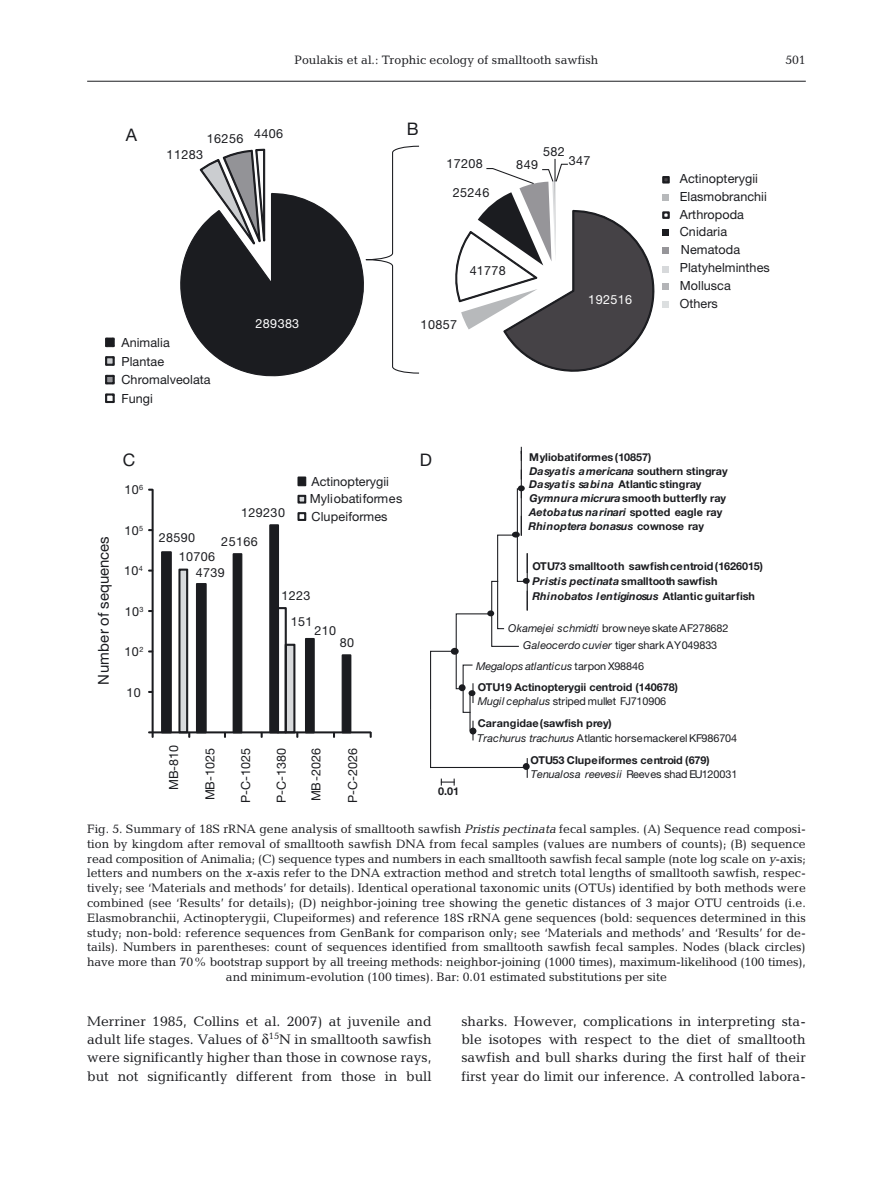
<style>
.page{position:relative;width:893px;height:1178px;background:#fff}
.page>*{position:absolute;margin:0;border:0;box-sizing:border-box;transform-origin:0 0}
.t1{font:17.25px "Helvetica Neue";color:#1b1c20}
.t2{font:15px "Helvetica Neue";color:#1b1c20}
.t3{font:13.95px/18.1px "Candida";color:#1b1c20;text-align:justify}
.t4{font:12.6px/17.9px "Helvetica Neue";letter-spacing:.005em;color:#1b1c20}
.t5{font:12.6px "Helvetica Neue";letter-spacing:.03em;color:#fff}
.t6{font:12.6px "Helvetica Neue";letter-spacing:.03em;color:#1b1c20}
.t7{font:12.45px/26.5px "Helvetica Neue";letter-spacing:.03em;color:#1b1c20;text-align:right}
.t8{font:12.3px/14.7px "Candida";color:#1b1c20;text-align:center}
.t9{font:700 10.8px/15px "Helvetica Neue";color:#1b1c20}
.t10{font:10.8px/17.5px "Helvetica Neue";letter-spacing:-.01em;color:#1b1c20;text-align:center}
.t11{font:italic 700 10.8px "Helvetica Neue";letter-spacing:.025em;color:#1b1c20}
.t12{font:italic 700 10.8px "Helvetica Neue";letter-spacing:.005em;color:#1b1c20}
.t13{font:italic 10.8px "Helvetica Neue";letter-spacing:-.01em;color:#1b1c20}
.s1{font-style:normal}
.s2{font-style:italic}
.s3{font-weight:700}
.s4{font-family:"Oblique Straight Plain"}
</style>
<div class="page">
<hr style="left:87px;top:81px;width:719px;height:1px;background:#1b1c20">
<svg style="left:107px;top:338px;width:8px;height:9px"></svg>
<div style="left:105px;top:338px;width:9px;height:9px;border:1px solid #1b1c20"></div>
<svg style="left:105px;top:356px;width:10px;height:10px"></svg>
<div style="left:105px;top:356px;width:9px;height:9px;border:1px solid #1b1c20"></div>
<svg style="left:107px;top:375px;width:8px;height:9px"></svg>
<div style="left:105px;top:375px;width:9px;height:9px;border:1px solid #1b1c20"></div>
<svg style="left:107px;top:394px;width:8px;height:9px"></svg>
<div style="left:105px;top:394px;width:9px;height:9px;border:1px solid #1b1c20"></div>
<svg style="left:180px;top:145px;width:240px;height:232px"></svg>
<div style="left:523px;top:578px;width:7px;height:6px;background:#1b1c20;border-radius:50%"></div>
<hr style="left:521px;top:447px;width:1px;height:32px;background:#1b1c20">
<svg style="left:430px;top:470px;width:98px;height:315px"></svg>
<div style="left:152px;top:489px;width:2px;height:244px;border:1px solid #1b1c20"></div>
<div style="left:152px;top:731px;width:219px;height:2px;border:1px solid #1b1c20"></div>
<svg style="left:370px;top:732px;width:2px;height:6px"></svg>
<svg style="left:333px;top:654px;width:20px;height:84px"></svg>
<svg style="left:224px;top:553px;width:20px;height:185px"></svg>
<svg style="left:160px;top:551px;width:48px;height:187px"></svg>
<svg style="left:148px;top:731px;width:6px;height:7px"></svg>
<svg style="left:261px;top:476px;width:55px;height:262px"></svg>
<div style="left:297px;top:495px;width:9px;height:8px;border:1px solid #1b1c20"></div>
<svg style="left:455px;top:159px;width:215px;height:213px"></svg>
<div style="left:663px;top:283px;width:6px;height:7px;background:#b3b4b7"></div>
<div style="left:663px;top:301px;width:6px;height:7px;background:#dcdfe0"></div>
<p class="t8" style="left:295px;top:53px;width:305px">Poulakis et al.: Trophic ecology of smalltooth sawfish</p>
<p class="t8" style="left:785px;top:53px;width:22px">501</p>
<h1 class="t1" style="left:126px;top:129px;width:13px">A</h1>
<p class="t6" style="left:207px;top:133px;width:78px">16256 4406</p>
<p class="t4" style="left:167px;top:147px;width:38px">11283</p>
<p class="t5" style="left:255px;top:319px;width:45px">289383</p>
<p class="t4" style="left:121px;top:335px;width:91px;line-height:18.5px">Animalia<br>Plantae<br>Chromalveolata<br>Fungi</p>
<h1 class="t1" style="left:407px;top:122px;width:13px">B</h1>
<p class="t4" style="left:543px;top:143px;width:23px">582</p>
<p class="t4" style="left:569px;top:153px;width:23px">347</p>
<p class="t4" style="left:446px;top:156px;width:38px">17208</p>
<p class="t4" style="left:516px;top:157px;width:23px">849</p>
<p class="t4" style="left:453px;top:185px;width:38px">25246</p>
<p class="t4" style="left:470px;top:263px;width:38px">41778</p>
<p class="t5" style="left:588px;top:295px;width:45px">192516</p>
<p class="t4" style="left:421px;top:317px;width:38px">10857</p>
<p class="t4" style="left:680px;top:171px;width:92px">Actinopterygii<br>Elasmobranchii<br>Arthropoda<br>Cnidaria<br>Nematoda<br>Platyhelminthes<br>Mollusca<br>Others</p>
<p class="t2" style="left:98px;top:684px;width:150px;rotate:-90deg">Number of sequences</p>
<h1 class="t1" style="left:123px;top:454px;width:14px">C</h1>
<h1 class="t1" style="left:420px;top:453px;width:14px">D</h1>
<p class="t7" style="left:125px;top:478px;width:20px">10<sup>6</sup></p>
<p class="t7" style="left:124px;top:518px;width:20px">10<sup>5</sup></p>
<p class="t7" style="left:124px;top:559px;width:20px">10<sup>4</sup></p>
<p class="t7" style="left:125px;top:599px;width:20px">10<sup>3</sup></p>
<p class="t7" style="left:125px;top:640px;width:20px">10<sup>2</sup></p>
<p class="t7" style="left:126px;top:680px;width:16px">10</p>
<p class="t7" style="left:159px;top:526px;width:38px">28590</p>
<p class="t7" style="left:241px;top:501px;width:45px">129230</p>
<p class="t7" style="left:221px;top:530px;width:38px">25166</p>
<p class="t7" style="left:179px;top:544px;width:38px">10706</p>
<p class="t7" style="left:196px;top:560px;width:31px">4739</p>
<p class="t4" style="left:312px;top:474px;width:79px">Actinopterygii</p>
<p class="t4" style="left:312px;top:509px;width:77px">Clupeiformes</p>
<p class="t4" style="left:310px;top:491px;width:94px">Myliobatiformes</p>
<p class="t7" style="left:281px;top:583px;width:33px">1223<br>151</p>
<p class="t7" style="left:314px;top:618px;width:23px">210</p>
<p class="t7" style="left:340px;top:631px;width:16px">80</p>
<p class="t7" style="left:161px;top:790px;width:47px;rotate:-90deg">MB-810</p>
<p class="t7" style="left:198px;top:800px;width:54px;rotate:-90deg">MB-1025</p>
<p class="t7" style="left:234px;top:803px;width:57px;rotate:-90deg">P-C-1025</p>
<p class="t7" style="left:269px;top:803px;width:57px;rotate:-90deg">P-C-1380</p>
<p class="t7" style="left:304px;top:801px;width:55px;rotate:-90deg">MB-2026</p>
<p class="t7" style="left:341px;top:803px;width:57px;rotate:-90deg">P-C-2026</p>
<p class="t9" style="left:438px;top:785px;width:22px">0.01</p>
<p class="t9" style="left:529px;top:450px;width:124px">Myliobatiformes (10857)</p>
<p class="t12" style="left:529px;top:467px;width:200px">Dasyatis americana <span class="s1">southern stingray</span></p>
<p class="t9" style="left:529px;top:478px;width:198px;line-height:13.8px"><span class="s2">Dasyatis sabina</span> Atlantic stingray<br><span class="s2">Gymnura micrura</span> smooth butterfly ray</p>
<p class="t11" style="left:529px;top:508px;width:195px">Aetobatus narinari <span class="s1">spotted eagle ray</span></p>
<p class="t11" style="left:528px;top:523px;width:177px">Rhinoptera bonasus <span class="s1">cownose ray</span></p>
<p class="t9" style="left:532px;top:560px;width:232px">OTU73 smalltooth sawfish centroid (1626015)<br><span class="s2">Pristis pectinata</span> smalltooth sawfish<br><span class="s2">Rhinobatos lentiginosus</span> Atlantic guitarfish</p>
<p class="t10" style="left:508px;top:620px;width:222px"><span class="s2">Okamejei schmidti</span> browneye skate AF278682<br><span class="s2">Galeocerdo cuvier</span> tiger shark AY049833</p>
<p class="t13" style="left:476px;top:662px;width:170px">Megalops atlanticus <span class="s1">tarpon X98846</span></p>
<p class="t10" style="left:478px;top:693px;width:190px"><span class="s2">Mugil cephalus</span> striped mullet FJ710906</p>
<p class="t9" style="left:478px;top:680px;width:202px">OTU19 Actinopterygii centroid (140678)</p>
<p class="t10" style="left:477px;top:717px;width:262px;line-height:14.9px;text-align:left"><span class="s3">Carangidae(sawfish prey)<br></span><span class="s2">Trachurus trachurus</span> Atlantic horse mackerel KF986704</p>
<p class="t10" style="left:531px;top:766px;width:208px"><span class="s2">Tenualosa reevesii</span> Reeves shad EU120031</p>
<p class="t9" style="left:530px;top:754px;width:181px">OTU53 Clupeiformes centroid (679)</p>
<p class="t8" style="left:87px;top:823px;width:720px">Fig. 5. Summary of 18S rRNA gene analysis of smalltooth sawfish <span class="s4">Pristis pectinata</span> fecal samples. (A) Sequence read composi&shy;tion by kingdom after removal of smalltooth sawfish DNA from fecal samples (values are numbers of counts); (B) sequence read composition of Animalia; (C) sequence types and numbers in each smalltooth sawfish fecal sample (note log scale on <span class="s4">y</span>-axis; letters and numbers on the <span class="s4">x</span>-axis refer to the DNA extraction method and stretch total lengths of smalltooth sawfish, respec&shy;tively; see ‘Materials and methods’ for details). Identical operational taxonomic units (OTUs) identified by both methods were combined (see ‘Results’ for details); (D) neighbor-joining tree showing the genetic distances of 3 major OTU centroids (i.e.<br>Elasmobranchii, Actinopterygii, Clupeiformes) and reference 18S rRNA gene sequences (bold: sequences determined in this study; non-bold: reference sequences from GenBank for comparison only; see ‘Materials and methods’ and ‘Results’ for de&shy;tails). Numbers in parentheses: count of sequences identified from smalltooth sawfish fecal samples. Nodes (black circles) have more than 70% bootstrap support by all treeing methods: neighbor-joining (1000 times), maximum-likelihood (100 times), and minimum-evolution (100 times). Bar: 0.01 estimated substitutions per site</p>
<p class="t3" style="left:87px;top:1014px;width:346px">Merriner 1985, Collins et al. 2007) at juvenile and adult life stages. Values of <sup>15</sup>N in smalltooth sawfish were significantly higher than those in cownose rays, but not significantly different from those in bull</p>
<p class="t3" style="left:461px;top:1014px;width:346px">sharks. However, complications in interpreting sta&shy;ble isotopes with respect to the diet of smalltooth sawfish and bull sharks during the first half of their first year do limit our inference. A controlled labora-</p>
</div>
